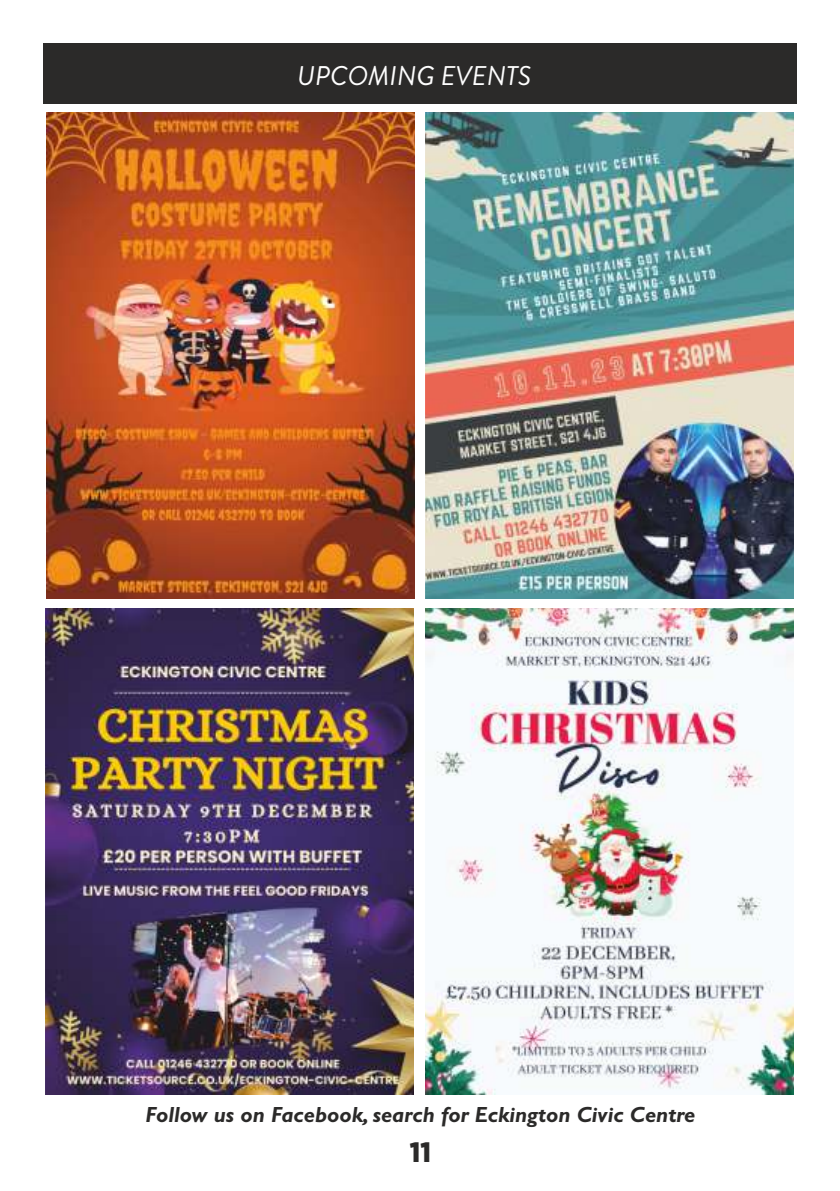
<style>
.page{position:relative;width:840px;height:1191px;background:#fff}
.page>*{position:absolute;margin:0;border:0;box-sizing:border-box;transform-origin:0 0}
.t1{font:900 28px "Gotham Narrow";color:#2b2a29}
.t2{font:italic 27px "Brandon Grotesque";color:#fefefe}
.t3{font:italic 700 22px "Gill Sans";color:#2b2a29}
</style>
<div class="page">
<img style="left:425px;top:112px;width:368px;height:486px">
<div style="left:43px;top:44px;width:753px;height:60px;background:#2b2a29"></div>
<img style="left:46px;top:112px;width:368px;height:486px">
<img style="left:46px;top:609px;width:367px;height:485px">
<img style="left:425px;top:609px;width:367px;height:485px">
<p class="t2" style="left:297px;top:66px;width:235px">UPCOMING EVENTS</p>
<p class="t3" style="left:145px;top:1107px;width:551px">Follow us on Facebook, search for Eckington Civic Centre</p>
<p class="t1" style="left:409px;top:1139px;width:22px">11</p>
</div>
